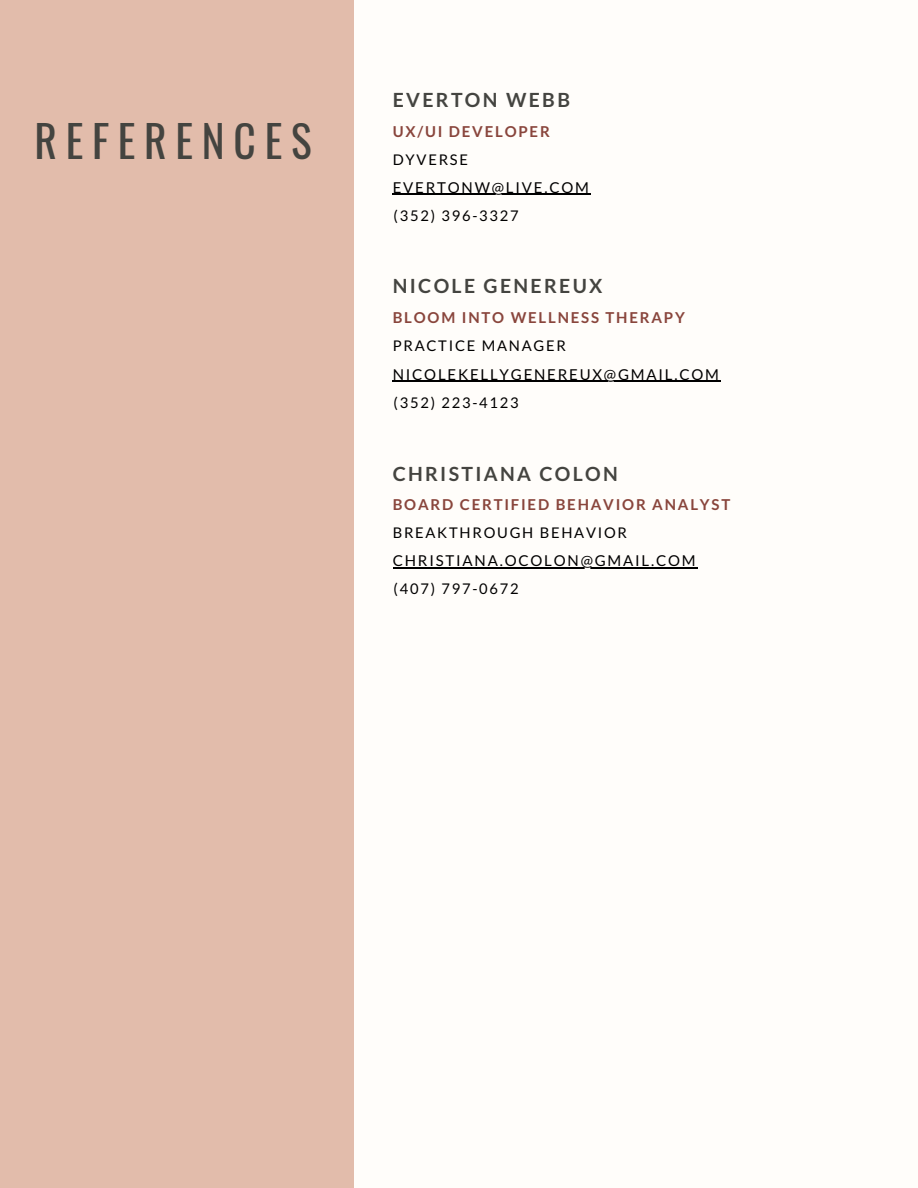
<style>
.page{position:relative;width:918px;height:1188px;background:#fffdfa}
.page>*{position:absolute;margin:0;border:0;box-sizing:border-box;transform-origin:0 0}
.t1{font:43.5px "Oswald";letter-spacing:.2em;color:#444440}
.t2{font:700 19.5px "Lato";letter-spacing:.12em;color:#444440}
.t3{font:15px "Lato";letter-spacing:.12em;color:#000}
.t4{font:700 15px "Lato";letter-spacing:.12em;color:#89453c}
.t5{font:14.7px "Lato";letter-spacing:.12em;color:#000}
</style>
<div class="page">
<div style="left:0;top:0;width:353px;height:1188px;background:#e2bcab"></div>
<hr style="left:393px;top:568px;width:305px;height:1px;background:#000">
<hr style="left:393px;top:194px;width:198px;height:1px;background:#000">
<hr style="left:393px;top:381px;width:328px;height:1px;background:#000">
<p class="t1" style="left:35px;top:107px;width:279px">REFERENCES</p>
<p class="t2" style="left:393px;top:87px;width:179px">EVERTON WEBB</p>
<p class="t4" style="left:393px;top:122px;width:159px">UX/UI DEVELOPER</p>
<p class="t5" style="left:393px;top:150px;width:77px">DYVERSE</p>
<p class="t3" style="left:393px;top:178px;width:198px">EVERTONW@LIVE.COM</p>
<p class="t5" style="left:394px;top:206px;width:127px">(352) 396-3327</p>
<p class="t2" style="left:393px;top:274px;width:211px">NICOLE GENEREUX</p>
<p class="t4" style="left:393px;top:308px;width:294px">BLOOM INTO WELLNESS THERAPY</p>
<p class="t5" style="left:393px;top:337px;width:175px">PRACTICE MANAGER</p>
<p class="t3" style="left:393px;top:365px;width:328px">NICOLEKELLYGENEREUX@GMAIL.COM</p>
<p class="t5" style="left:394px;top:394px;width:127px">(352) 223-4123</p>
<p class="t2" style="left:393px;top:461px;width:227px">CHRISTIANA COLON</p>
<p class="t4" style="left:393px;top:496px;width:339px">BOARD CERTIFIED BEHAVIOR ANALYST</p>
<p class="t5" style="left:393px;top:524px;width:236px">BREAKTHROUGH BEHAVIOR</p>
<p class="t3" style="left:393px;top:552px;width:305px">CHRISTIANA.OCOLON@GMAIL.COM</p>
<p class="t5" style="left:394px;top:580px;width:127px">(407) 797-0672</p>
</div>
